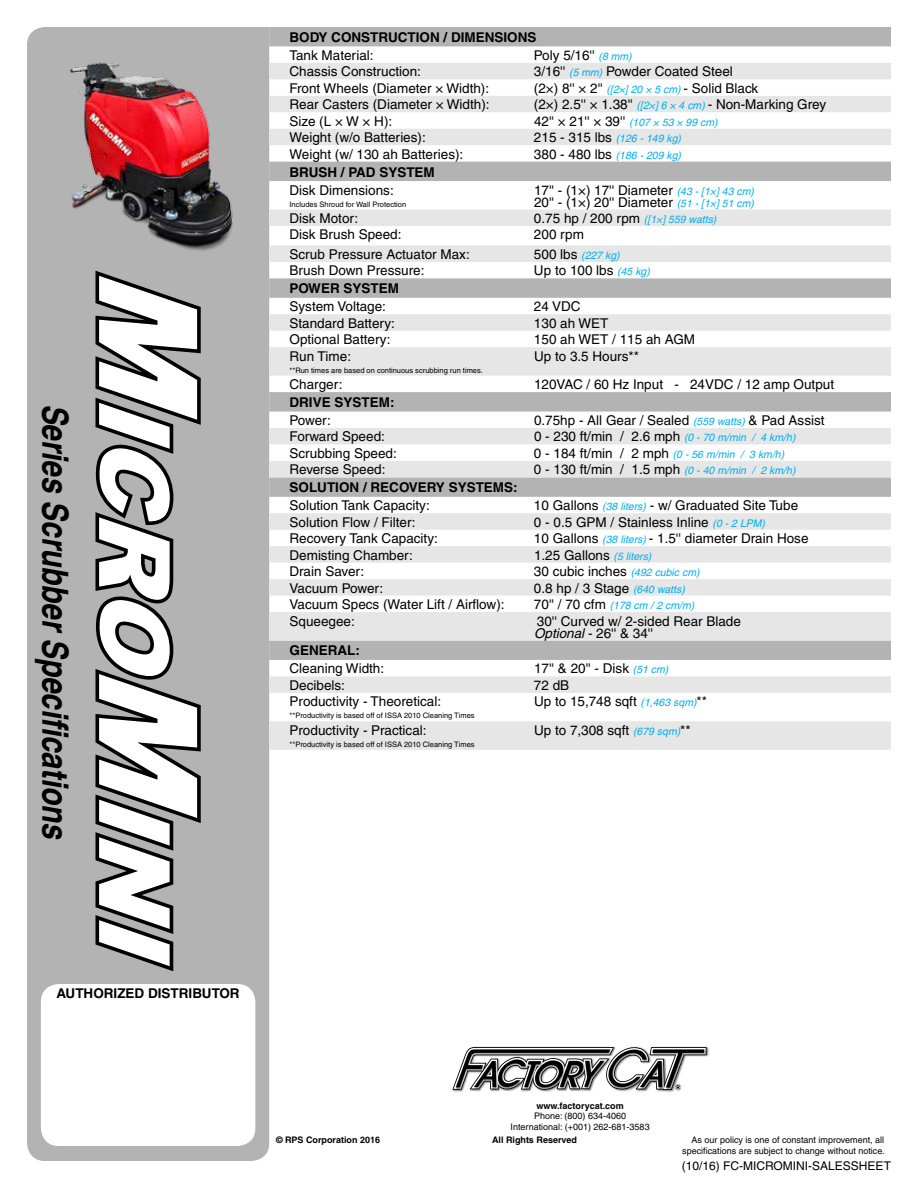
<style>
.page{position:relative;width:918px;height:1188px;background:#fff}
.page>*{position:absolute;margin:0;border:0;box-sizing:border-box;transform-origin:0 0}
.t1{font:italic 700 condensed 36px "Helvetica";color:#000}
.t2{font:13.5px/12px "Helvetica";color:#000}
.t3{font:700 13.5px "Helvetica";color:#000}
.t4{font:12px "Helvetica";color:#000}
.t5{font:italic 10.5px "Helvetica";color:#00aeef}
.t6{font:9px/10.8px "Helvetica";color:#000;text-align:right}
.t7{font:700 9px "Helvetica";color:#000}
.t8{font:7.5px "Helvetica";color:#000}
.s1{font-style:italic;font-size:10.5px;color:#00aeef}
.s2{font-style:normal;font-size:13.5px;color:#000}
.s3{font-style:italic}
</style>
<div class="page">
<div style="left:27px;top:27px;width:242px;height:1134px;background:#b3b3b3"></div>
<div style="left:41px;top:984px;width:214px;height:162px;background:#fff;border-radius:18px"></div>
<svg style="left:96px;top:271px;width:105px;height:700px"></svg>
<img style="left:42px;top:46px;width:212px;height:211px">
<img style="left:453px;top:1046px;width:256px;height:46px">
<svg style="left:452px;top:1047px;width:254px;height:43px"></svg>
<svg style="left:269px;top:27px;width:622px;height:36px;fill:#b3b3b3"></svg>
<svg style="left:269px;top:63px;width:622px;height:687px"></svg>
<h1 class="t1" style="left:77px;top:404px;width:438px;rotate:90deg">Series Scrubber Specifications</h1>
<p class="t3" style="left:290px;top:29px;width:249px">BODY CONSTRUCTION / DIMENSIONS</p>
<p class="t2" style="left:290px;top:49px;width:86px">Tank Material:</p>
<p class="t2" style="left:534px;top:49px;width:99px">Poly 5/16'' <span class="s1">(8 mm)</span></p>
<p class="t2" style="left:290px;top:66px;width:133px">Chassis Construction:</p>
<p class="t2" style="left:534px;top:66px;width:200px">3/16'' <span class="s1">(5 mm)</span> Powder Coated Steel</p>
<p class="t2" style="left:289px;top:82px;width:201px">Front Wheels (Diameter × Width):</p>
<p class="t2" style="left:534px;top:82px;width:226px">(2×) 8'' × 2'' <span class="s1">([2×] 20 × 5 cm)</span> - Solid Black</p>
<p class="t2" style="left:289px;top:99px;width:202px">Rear Casters (Diameter × Width):</p>
<p class="t2" style="left:534px;top:99px;width:294px">(2×) 2.5'' × 1.38'' <span class="s1">([2×] 6 × 4 cm)</span> - Non-Marking Grey</p>
<p class="t2" style="left:290px;top:115px;width:104px">Size (L × W × H):</p>
<p class="t2" style="left:534px;top:115px;width:185px">42'' × 21'' × 39'' <span class="s1">(107 × 53 × 99 cm)</span></p>
<p class="t2" style="left:290px;top:131px;width:138px">Weight (w/o Batteries):</p>
<p class="t5" style="left:534px;top:132px;width:149px"><span class="s2">215 - 315 lbs</span> (126 - 149 kg)</p>
<p class="t2" style="left:290px;top:148px;width:175px">Weight (w/ 130 ah Batteries):</p>
<p class="t5" style="left:534px;top:149px;width:149px"><span class="s2">380 - 480 lbs</span> (186 - 209 kg)</p>
<p class="t3" style="left:290px;top:164px;width:147px">BRUSH / PAD SYSTEM</p>
<p class="t2" style="left:290px;top:184px;width:106px">Disk Dimensions:</p>
<p class="t8" style="left:290px;top:200px;width:118px">Includes Shroud for Wall Protection</p>
<p class="t2" style="left:534px;top:184px;width:222px">17'' - (1×) 17'' Diameter <span class="s1">(43 - [1×] 43 cm)<br></span>20'' - (1×) 20'' Diameter <span class="s1">(51 - [1×] 51 cm)</span></p>
<p class="t2" style="left:290px;top:212px;width:70px">Disk Motor:</p>
<p class="t5" style="left:534px;top:213px;width:184px"><span class="s2">0.75 hp / 200 rpm</span> ([1×] 559 watts)</p>
<p class="t2" style="left:290px;top:229px;width:113px">Disk Brush Speed:</p>
<p class="t2" style="left:534px;top:229px;width:51px">200 rpm</p>
<p class="t2" style="left:290px;top:248px;width:182px">Scrub Pressure Actuator Max:</p>
<p class="t5" style="left:534px;top:249px;width:87px"><span class="s2">500 lbs</span> (227 kg)</p>
<p class="t2" style="left:290px;top:265px;width:137px">Brush Down Pressure:</p>
<p class="t2" style="left:534px;top:265px;width:117px">Up to 100 lbs <span class="s1">(45 kg)</span></p>
<p class="t3" style="left:290px;top:280px;width:111px">POWER SYSTEM</p>
<p class="t2" style="left:290px;top:301px;width:98px">System Voltage:</p>
<p class="t2" style="left:534px;top:301px;width:48px">24 VDC</p>
<p class="t2" style="left:290px;top:317px;width:107px">Standard Battery:</p>
<p class="t2" style="left:534px;top:317px;width:76px">130 ah WET</p>
<p class="t2" style="left:290px;top:333px;width:102px">Optional Battery:</p>
<p class="t2" style="left:534px;top:333px;width:163px">150 ah WET / 115 ah AGM</p>
<p class="t2" style="left:290px;top:350px;width:63px">Run Time:</p>
<p class="t8" style="left:290px;top:366px;width:195px">**Run times are based on continuous scrubbing run times.</p>
<p class="t2" style="left:534px;top:350px;width:107px">Up to 3.5 Hours**</p>
<p class="t2" style="left:290px;top:378px;width:54px">Charger:</p>
<p class="t2" style="left:534px;top:378px;width:302px">120VAC / 60 Hz Input - 24VDC / 12 amp Output</p>
<p class="t3" style="left:290px;top:394px;width:107px">DRIVE SYSTEM:</p>
<p class="t2" style="left:290px;top:414px;width:43px">Power:</p>
<p class="t2" style="left:534px;top:414px;width:292px">0.75hp - All Gear / Sealed <span class="s1">(559 watts)</span> &amp; Pad Assist</p>
<p class="t2" style="left:290px;top:431px;width:97px">Forward Speed:</p>
<p class="t2" style="left:534px;top:431px;width:263px">0 - 230 ft/min / 2.6 mph <span class="s1">(0 - 70 m/min / 4 km/h)</span></p>
<p class="t2" style="left:290px;top:447px;width:109px">Scrubbing Speed:</p>
<p class="t5" style="left:534px;top:448px;width:252px"><span class="s2">0 - 184 ft/min / 2 mph</span> (0 - 56 m/min / 3 km/h)</p>
<p class="t2" style="left:290px;top:464px;width:98px">Reverse Speed:</p>
<p class="t2" style="left:534px;top:464px;width:263px">0 - 130 ft/min / 1.5 mph <span class="s1">(0 - 40 m/min / 2 km/h)</span></p>
<p class="t3" style="left:290px;top:479px;width:230px">SOLUTION / RECOVERY SYSTEMS:</p>
<p class="t2" style="left:290px;top:500px;width:142px">Solution Tank Capacity:</p>
<p class="t2" style="left:534px;top:500px;width:266px">10 Gallons <span class="s1">(38 liters)</span> - w/ Graduated Site Tube</p>
<p class="t2" style="left:290px;top:516px;width:128px">Solution Flow / Filter:</p>
<p class="t2" style="left:534px;top:516px;width:233px">0 - 0.5 GPM / Stainless Inline <span class="s1">(0 - 2 LPM)</span></p>
<p class="t2" style="left:290px;top:532px;width:150px">Recovery Tank Capacity:</p>
<p class="t2" style="left:534px;top:532px;width:276px">10 Gallons <span class="s1">(38 liters)</span> - 1.5'' diameter Drain Hose</p>
<p class="t2" style="left:290px;top:549px;width:125px">Demisting Chamber:</p>
<p class="t2" style="left:534px;top:549px;width:119px">1.25 Gallons <span class="s1">(5 liters)</span></p>
<p class="t2" style="left:290px;top:565px;width:76px">Drain Saver:</p>
<p class="t2" style="left:534px;top:565px;width:167px">30 cubic inches <span class="s1">(492 cubic cm)</span></p>
<p class="t2" style="left:290px;top:582px;width:95px">Vacuum Power:</p>
<p class="t2" style="left:534px;top:582px;width:152px">0.8 hp / 3 Stage <span class="s1">(640 watts)</span></p>
<p class="t2" style="left:290px;top:598px;width:217px">Vacuum Specs (Water Lift / Airflow):</p>
<p class="t5" style="left:534px;top:599px;width:162px"><span class="s2">70'' / 70 cfm</span> (178 cm / 2 cm/m)</p>
<p class="t2" style="left:290px;top:615px;width:67px">Squeegee:</p>
<p class="t2" style="left:534px;top:615px;width:208px">30'' Curved w/ 2-sided Rear Blade<br><span class="s3">Optional</span> - 26'' &amp; 34''</p>
<p class="t3" style="left:290px;top:642px;width:72px">GENERAL:</p>
<p class="t2" style="left:290px;top:663px;width:96px">Cleaning Width:</p>
<p class="t2" style="left:534px;top:663px;width:136px">17'' &amp; 20'' - Disk <span class="s1">(51 cm)</span></p>
<p class="t2" style="left:290px;top:679px;width:57px">Decibels:</p>
<p class="t2" style="left:534px;top:679px;width:37px">72 dB</p>
<p class="t2" style="left:290px;top:696px;width:153px">Productivity - Theoretical:</p>
<p class="t8" style="left:290px;top:711px;width:187px">**Productivity is based off of ISSA 2010 Cleaning Times</p>
<p class="t2" style="left:534px;top:696px;width:175px">Up to 15,748 sqft <span class="s1">(1,463 sqm)</span>**</p>
<p class="t2" style="left:289px;top:724px;width:139px">Productivity - Practical:</p>
<p class="t8" style="left:290px;top:740px;width:187px">**Productivity is based off of ISSA 2010 Cleaning Times</p>
<p class="t2" style="left:534px;top:724px;width:158px">Up to 7,308 sqft <span class="s1">(679 sqm)</span>**</p>
<p class="t3" style="left:57px;top:985px;width:185px">AUTHORIZED DISTRIBUTOR</p>
<p class="t7" style="left:536px;top:1100px;width:89px">www.factorycat.com</p>
<p class="t6" style="left:511px;top:1111px;width:141px;text-align:center">Phone: (800) 634-4060<br>International: (+001) 262-681-3583</p>
<p class="t7" style="left:276px;top:1135px;width:106px">© RPS Corporation 2016</p>
<p class="t7" style="left:492px;top:1135px;width:87px">All Rights Reserved</p>
<p class="t6" style="left:682px;top:1135px;width:204px">As our policy is one of constant improvement, all specifications are subject to change without notice.</p>
<p class="t4" style="left:682px;top:1159px;width:211px">(10/16) FC-MICROMINI-SALESSHEET</p>
</div>
